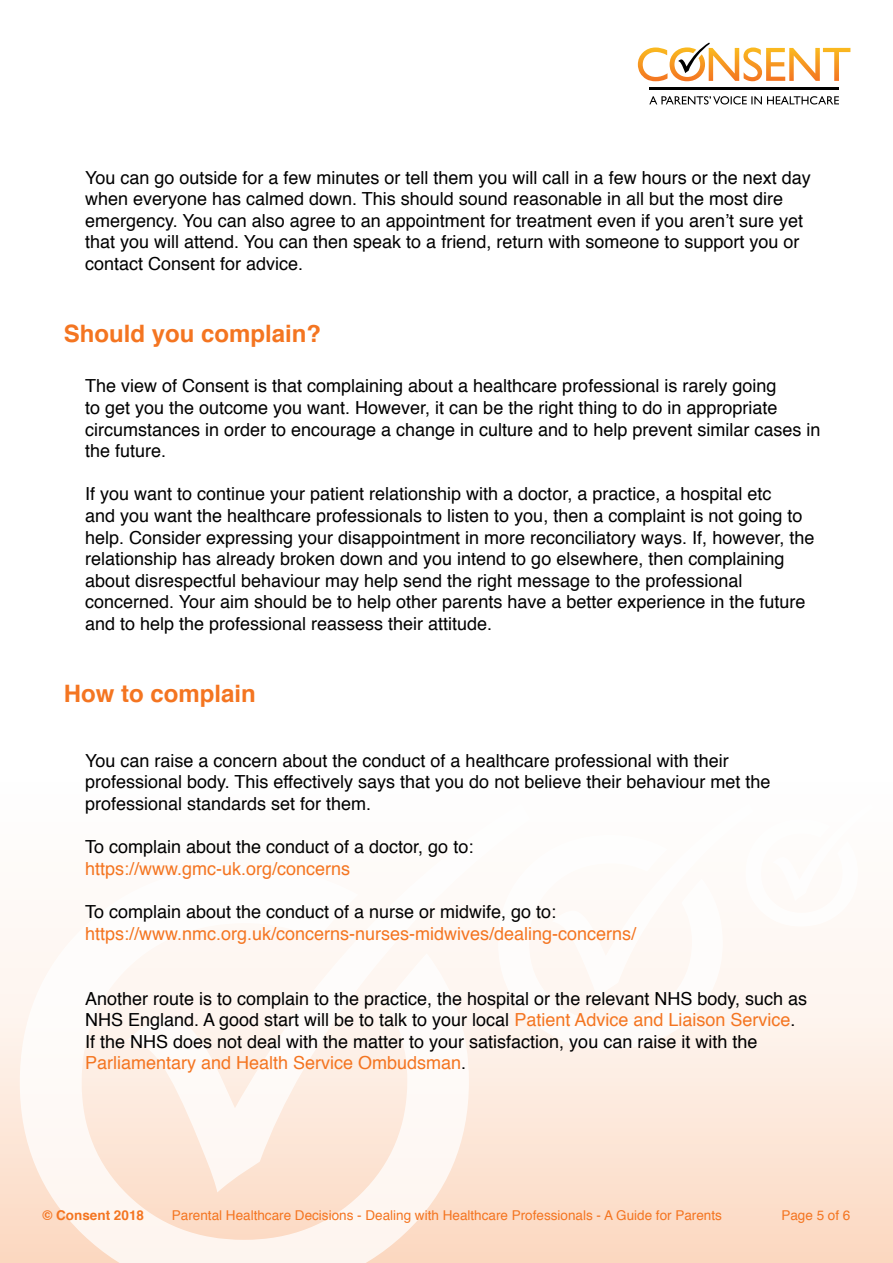
<style>
.page{position:relative;width:893px;height:1263px;background:#fff}
.page>*{position:absolute;margin:0;border:0;box-sizing:border-box;transform-origin:0 0}
.t1{font:700 24px "Helvetica";color:#f47521}
.t2{font:18px/21.6px "Helvetica";color:#000}
.t3{font:18px "Helvetica";color:#f47521}
.t4{font:13.5px "Helvetica";color:#f47521}
.t5{font:700 13.5px "Helvetica";color:#f47521}
.s1{color:#f47521}
</style>
<div class="page">
<div style="left:0;top:765px;width:893px;height:498px;background:linear-gradient(to bottom,#fff,#fcdcc7)"></div>
<svg style="left:128px;top:804px;width:402px;height:388px"></svg>
<svg style="left:20px;top:866px;width:449px;height:397px;fill:#fef7f2"></svg>
<svg style="left:498px;top:835px;width:225px;height:214px"></svg>
<svg style="left:552px;top:804px;width:321px;height:194px"></svg>
<hr style="left:649px;top:88px;width:190px;height:2px;background:#000">
<svg style="left:638px;top:43px;width:212px;height:38px"></svg>
<svg style="left:649px;top:96px;width:190px;height:9px"></svg>
<p class="t2" style="left:85px;top:167px;width:727px">You can go outside for a few minutes or tell them you will call in a few hours or the next day when everyone has calmed down. This should sound reasonable in all but the most dire emergency. You can also agree to an appointment for treatment even if you aren’t sure yet that you will attend. You can then speak to a friend, return with someone to support you or contact Consent for advice.</p>
<h1 class="t1" style="left:64px;top:314px;width:259px">Should you complain?</h1>
<p class="t2" style="left:85px;top:376px;width:737px">The view of Consent is that complaining about a healthcare professional is rarely going<br>to get you the outcome you want. However, it can be the right thing to do in appropriate circumstances in order to encourage a change in culture and to help prevent similar cases in the future.</p>
<p class="t2" style="left:85px;top:484px;width:731px">If you want to continue your patient relationship with a doctor, a practice, a hospital etc<br>and you want the healthcare professionals to listen to you, then a complaint is not going to help. Consider expressing your disappointment in more reconciliatory ways. If, however, the relationship has already broken down and you intend to go elsewhere, then complaining about disrespectful behaviour may help send the right message to the professional concerned. Your aim should be to help other parents have a better experience in the future and to help the professional reassess their attitude.</p>
<h1 class="t1" style="left:64px;top:674px;width:194px">How to complain</h1>
<p class="t2" style="left:85px;top:750px;width:687px">You can raise a concern about the conduct of a healthcare professional with their professional body. This effectively says that you do not believe their behaviour met the professional standards set for them.</p>
<p class="t2" style="left:85px;top:837px;width:390px">To complain about the conduct of a doctor, go to:</p>
<p class="t3" style="left:85px;top:855px;width:267px">https://www.gmc-uk.org/concerns</p>
<p class="t2" style="left:85px;top:901px;width:473px">To complain about the conduct of a nurse or midwife, go to:</p>
<p class="t3" style="left:85px;top:919px;width:553px">https://www.nmc.org.uk/concerns-nurses-midwives/dealing-concerns/</p>
<p class="t2" style="left:85px;top:988px;width:724px">Another route is to complain to the practice, the hospital or the relevant NHS body, such as NHS England. A good start will be to talk to your local <span class="s1">Patient Advice and Liaison Service</span>.<br>If the NHS does not deal with the matter to your satisfaction, you can raise it with the <span class="s1">Parliamentary and Health Service Ombudsman</span>.</p>
<p class="t5" style="left:43px;top:1205px;width:103px">© Consent 2018</p>
<p class="t4" style="left:172px;top:1205px;width:552px">Parental Healthcare Decisions - Dealing with Healthcare Professionals - A Guide for Parents</p>
<p class="t4" style="left:781px;top:1205px;width:71px">Page 5 of 6</p>
</div>
